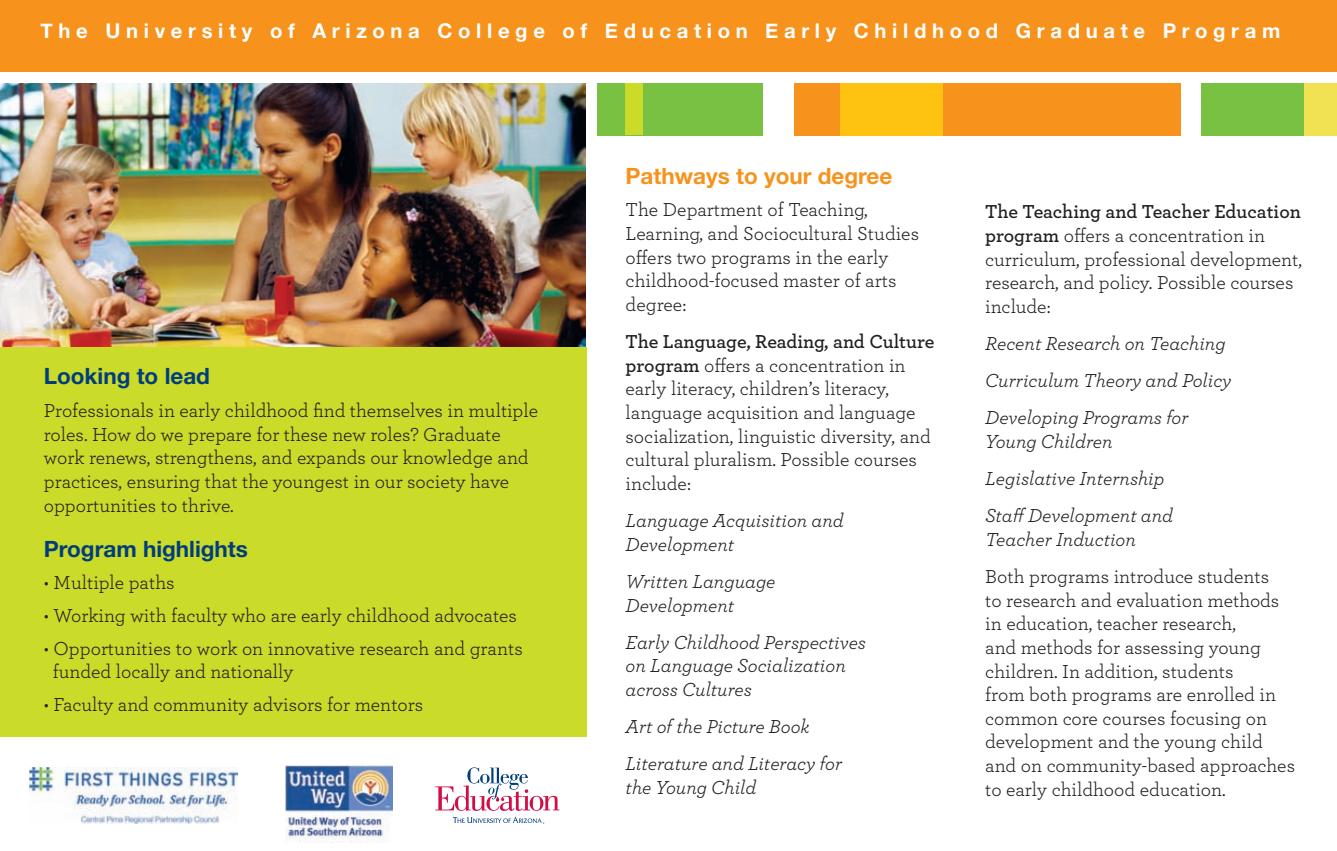
<style>
.page{position:relative;width:1337px;height:851px;background:#fff}
.page>*{position:absolute;margin:0;border:0;box-sizing:border-box;transform-origin:0 0}
.t1{font:700 22.5px "Helvetica Neue LT Std";color:#013d7d}
.t2{font:700 22.5px "Helvetica Neue LT Std";color:#f7931d}
.t3{font:700 20.25px "Helvetica Neue";letter-spacing:.28em;color:#fff}
.t4{font:19.8px/23.6px "Archer";color:#231f20}
.t5{font:italic 19.8px/37.1px "Archer";color:#231f20}
.s1{font-weight:600}
</style>
<div class="page">
<img style="left:0;top:83px;width:586px;height:264px">
<div style="left:0;top:0;width:1336px;height:72px;background:#f7931d"></div>
<div style="left:0;top:347px;width:587px;height:390px;background:#cadb2a"></div>
<img style="left:29px;top:767px;width:208px;height:56px">
<img style="left:285px;top:765px;width:107px;height:77px">
<svg style="left:435px;top:767px;width:124px;height:43px"></svg>
<svg style="left:453px;top:816px;width:91px;height:8px"></svg>
<div style="left:597px;top:83px;width:166px;height:52px;background:#79c142"></div>
<div style="left:625px;top:83px;width:17px;height:52px;background:#cadb2a"></div>
<div style="left:794px;top:83px;width:386px;height:52px;background:#f7931d"></div>
<div style="left:840px;top:83px;width:103px;height:52px;background:#fec210"></div>
<div style="left:1201px;top:83px;width:135px;height:52px;background:#79c142"></div>
<div style="left:1304px;top:83px;width:32px;height:52px;background:#f0e252"></div>
<p class="t3" style="left:40px;top:18px;width:1241px">The University of Arizona College of Education Early Childhood Graduate Program</p>
<p class="t1" style="left:44px;top:362px;width:168px">Looking to lead</p>
<p class="t4" style="left:44px;top:397px;width:496px">Professionals in early childhood find themselves in multiple roles. How do we prepare for these new roles? Graduate work renews, strengthens, and expands our knowledge and practices, ensuring that the youngest in our society have opportunities to thrive.</p>
<p class="t1" style="left:44px;top:534px;width:206px">Program highlights</p>
<p class="t4" style="left:44px;top:570px;width:132px">• Multiple paths</p>
<p class="t4" style="left:44px;top:602px;width:475px">• Working with faculty who are early childhood advocates</p>
<p class="t4" style="left:53px;top:635px;width:471px;text-indent:-9px">• Opportunities to work on innovative research and grants funded locally and nationally</p>
<p class="t4" style="left:44px;top:691px;width:381px">• Faculty and community advisors for mentors</p>
<p class="t2" style="left:625px;top:162px;width:268px">Pathways to your degree</p>
<p class="t4" style="left:625px;top:197px;width:295px">The Department of Teaching,<br>Learning, and Sociocultural Studies offers two programs in the early childhood-focused master of arts degree:</p>
<p class="t4" style="left:625px;top:329px;width:310px"><span class="s1">The Language, Reading, and Culture program</span> offers a concentration in early literacy, children’s literacy, language acquisition and language socialization, linguistic diversity, and cultural pluralism. Possible courses include:</p>
<p class="t5" style="left:625px;top:507px;width:220px;line-height:23.6px">Language Acquisition and<br>Development</p>
<p class="t5" style="left:625px;top:568px;width:151px;line-height:23.6px">Written Language<br>Development</p>
<p class="t5" style="left:625px;top:629px;width:242px;line-height:23.6px">Early Childhood Perspectives on Language Socialization across Cultures</p>
<p class="t5" style="left:625px;top:706px;width:218px">Art of the Picture Book<br>Literature and Literacy for</p>
<p class="t5" style="left:625px;top:767px;width:132px">the Young Child</p>
<p class="t4" style="left:985px;top:199px;width:318px"><span class="s1">The Teaching and Teacher Education program</span> offers a concentration in curriculum, professional development, research, and policy. Possible courses include:</p>
<p class="t5" style="left:985px;top:323px;width:248px">Recent Research on Teaching<br>Curriculum Theory and Policy<br>Developing Programs for</p>
<p class="t5" style="left:985px;top:421px;width:189px">Young Children<br>Legislative Internship<br>Staff Development and</p>
<p class="t5" style="left:985px;top:519px;width:152px">Teacher Induction</p>
<p class="t4" style="left:985px;top:563px;width:311px">Both programs introduce students<br>to research and evaluation methods in education, teacher research,<br>and methods for assessing young children. In addition, students<br>from both programs are enrolled in common core courses focusing on development and the young child and on community-based approaches to early childhood education.</p>
</div>
